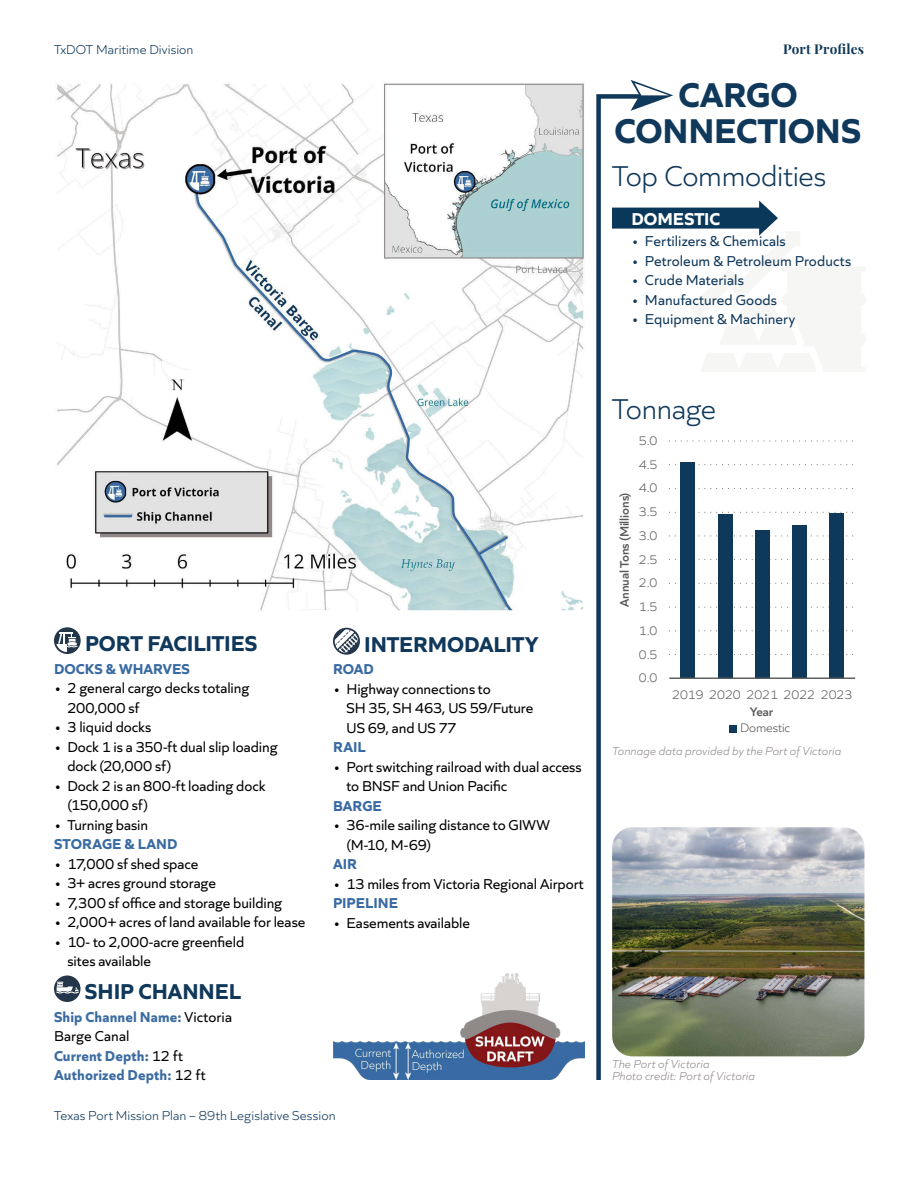
<style>
.page{position:relative;width:918px;height:1188px;background:#fff}
.page>*{position:absolute;margin:0;border:0;box-sizing:border-box;transform-origin:0 0}
.t1{font:700 36px/36px "Quiet Sans";letter-spacing:-.005em;color:#10385a;text-align:center}
.t2{font:300 30px "Quiet Sans";letter-spacing:-.005em;color:#10385a}
.t3{font:700 22.5px "Quiet Sans";letter-spacing:-.005em;color:#10385a}
.t4{font:700 18px "Quiet Sans";color:#fff}
.t5{font:15px/19.5px "Quiet Sans";letter-spacing:-.005em;color:#000}
.t6{font:15px "Quiet Sans";letter-spacing:.005em;color:#10385a}
.t7{font:700 15px/19.5px "Quiet Sans";letter-spacing:.01em;color:#3b6ba2}
.t8{font:700 15px "Quiet Sans";letter-spacing:.005em;color:#396aa2}
.t9{font:300 13.5px "Quiet Sans";letter-spacing:.01em;color:#10385a}
.t10{font:700 13.5px "Playfair Display";letter-spacing:.005em;color:#10385a}
.t11{font:300 12.9px "Quiet Sans";letter-spacing:.005em;color:#595b5b}
.t12{font:600 12.9px "Quiet Sans";letter-spacing:-.01em;color:#595a5a}
.t13{font:300 12.9px "Quiet Sans";letter-spacing:-.005em;color:#595a5a}
.t14{font:italic 300 12px/12px "Quiet Sans";letter-spacing:.01em;color:#918a89}
.s1{font-weight:400;color:#000}
.s2{font-weight:700;color:#396aa2}
</style>
<div class="page">
<svg style="left:54px;top:627px;width:27px;height:27px"></svg>
<svg style="left:56px;top:629px;width:23px;height:23px"></svg>
<svg style="left:56px;top:644px;width:10px;height:8px"></svg>
<svg style="left:58px;top:632px;width:21px;height:15px"></svg>
<div style="left:54px;top:976px;width:26px;height:26px;background:#24364a;border-radius:50%"></div>
<svg style="left:56px;top:982px;width:23px;height:12px"></svg>
<svg style="left:333px;top:628px;width:27px;height:27px"></svg>
<svg style="left:334px;top:628px;width:25px;height:26px"></svg>
<svg style="left:596px;top:94px;width:49px;height:986px"></svg>
<div style="left:612px;top:208px;width:155px;height:21px;background:#0a385a"></div>
<svg style="left:689px;top:201px;width:89px;height:35px"></svg>
<img style="left:333px;top:973px;width:252px;height:107px">
<svg style="left:631px;top:80px;width:42px;height:31px"></svg>
<img style="left:57px;top:83px;width:527px;height:528px">
<img style="left:612px;top:827px;width:252px;height:229px">
<svg style="left:669px;top:441px;width:184px;height:1px"></svg>
<svg style="left:669px;top:464px;width:185px;height:1px"></svg>
<svg style="left:669px;top:488px;width:185px;height:1px"></svg>
<svg style="left:669px;top:512px;width:185px;height:1px"></svg>
<svg style="left:669px;top:536px;width:184px;height:1px"></svg>
<svg style="left:669px;top:559px;width:185px;height:1px"></svg>
<svg style="left:669px;top:583px;width:185px;height:1px"></svg>
<svg style="left:669px;top:607px;width:185px;height:1px"></svg>
<svg style="left:669px;top:630px;width:185px;height:1px"></svg>
<svg style="left:669px;top:654px;width:185px;height:1px"></svg>
<div style="left:829px;top:513px;width:15px;height:165px;background:#0e395a"></div>
<div style="left:792px;top:525px;width:15px;height:153px;background:#0e395a"></div>
<div style="left:755px;top:530px;width:15px;height:148px;background:#0e395a"></div>
<div style="left:718px;top:514px;width:15px;height:164px;background:#0e395a"></div>
<div style="left:681px;top:462px;width:14px;height:216px;background:#0e395a"></div>
<hr style="left:669px;top:678px;width:186px;height:1px;background:#595a5a">
<div style="left:729px;top:725px;width:8px;height:7px;background:#0e395a"></div>
<p class="t9" style="left:54px;top:40px;width:141px">TxDOT Maritime Division</p>
<p class="t10" style="left:783px;top:38px;width:82px">Port Profiles</p>
<h2 class="t1" style="left:615px;top:74px;width:248px">CARGO<br>CONNECTIONS</h2>
<h3 class="t2" style="left:612px;top:155px;width:216px">Top Commodities</h3>
<h4 class="t4" style="left:631px;top:205px;width:90px">DOMESTIC</h4>
<p class="t6" style="left:631px;top:230px;width:156px">• Fertilizers &amp; Chemicals</p>
<p class="t6" style="left:631px;top:250px;width:221px">• Petroleum &amp; Petroleum Products</p>
<p class="t6" style="left:631px;top:269px;width:114px">• Crude Materials</p>
<p class="t6" style="left:631px;top:289px;width:147px">• Manufactured Goods</p>
<p class="t6" style="left:631px;top:308px;width:165px">• Equipment &amp; Machinery</p>
<h3 class="t2" style="left:612px;top:388px;width:105px">Tonnage</h3>
<p class="t11" style="left:639px;top:432px;width:20px">5.0</p>
<p class="t3" style="left:85px;top:626px;width:174px">PORT FACILITIES</p>
<h4 class="t8" style="left:54px;top:657px;width:138px">DOCKS &amp; WHARVES</h4>
<p class="t5" style="left:68px;top:677px;width:183px;text-indent:-14px">• 2 general cargo decks totaling<br>200,000 sf</p>
<p class="t5" style="left:54px;top:716px;width:99px">• 3 liquid docks</p>
<p class="t5" style="left:68px;top:736px;width:212px;text-indent:-14px">• Dock 1 is a 350-ft dual slip loading dock (20,000 sf)</p>
<p class="t5" style="left:68px;top:775px;width:199px;text-indent:-14px">• Dock 2 is an 800-ft loading dock (150,000 sf)</p>
<p class="t5" style="left:54px;top:814px;width:96px">• Turning basin</p>
<h4 class="t8" style="left:54px;top:832px;width:125px">STORAGE &amp; LAND</h4>
<p class="t5" style="left:54px;top:853px;width:146px">• 17,000 sf shed space</p>
<p class="t5" style="left:54px;top:872px;width:163px">• 3+ acres ground storage</p>
<p class="t5" style="left:54px;top:892px;width:230px">• 7,300 sf office and storage building</p>
<p class="t5" style="left:54px;top:911px;width:253px">• 2,000+ acres of land available for lease</p>
<p class="t5" style="left:68px;top:931px;width:178px;text-indent:-14px">• 10- to 2,000-acre greenfield sites available</p>
<h3 class="t3" style="left:85px;top:974px;width:158px">SHIP CHANNEL</h3>
<p class="t7" style="left:54px;top:1005px;width:180px">Ship Channel Name: <span class="s1">Victoria<br>Barge Canal<br></span>Current Depth: <span class="s1">12 ft<br></span>Authorized Depth: <span class="s1">12 ft</span></p>
<p class="t3" style="left:364px;top:627px;width:175px">INTERMODALITY</p>
<h4 class="t8" style="left:333px;top:657px;width:42px">ROAD</h4>
<p class="t5" style="left:346px;top:678px;width:188px;text-indent:-14px">• Highway connections to<br>SH 35, SH 463, US 59/Future<br>US 69, and US 77</p>
<h4 class="t8" style="left:333px;top:735px;width:34px">RAIL</h4>
<p class="t5" style="left:346px;top:756px;width:237px;text-indent:-14px">• Port switching railroad with dual access to BNSF and Union Pacific</p>
<h4 class="t8" style="left:333px;top:794px;width:50px">BARGE</h4>
<p class="t5" style="left:346px;top:814px;width:205px;text-indent:-14px">• 36-mile sailing distance to GIWW (M-10, M-69)</p>
<h4 class="t8" style="left:333px;top:852px;width:26px">AIR</h4>
<p class="t5" style="left:333px;top:873px;width:252px">• 13 miles from Victoria Regional Airport<br><span class="s2">PIPELINE</span></p>
<p class="t5" style="left:333px;top:912px;width:139px">• Easements available</p>
<p class="t9" style="left:54px;top:1106px;width:283px">Texas Port Mission Plan – 89th Legislative Session</p>
<p class="t12" style="left:615px;top:607px;width:116px;rotate:-90deg">Annual Tons (Millions)</p>
<p class="t11" style="left:639px;top:455px;width:20px">4.5</p>
<p class="t11" style="left:639px;top:479px;width:20px">4.0</p>
<p class="t11" style="left:639px;top:503px;width:20px">3.5</p>
<p class="t11" style="left:639px;top:526px;width:20px">3.0</p>
<p class="t11" style="left:639px;top:550px;width:20px">2.5</p>
<p class="t11" style="left:639px;top:574px;width:20px">2.0</p>
<p class="t11" style="left:639px;top:598px;width:20px">1.5</p>
<p class="t11" style="left:639px;top:621px;width:20px">1.0</p>
<p class="t11" style="left:639px;top:645px;width:20px">0.5</p>
<p class="t11" style="left:639px;top:669px;width:20px">0.0</p>
<p class="t11" style="left:672px;top:686px;width:182px">2019 2020 2021 2022 2023</p>
<p class="t13" style="left:740px;top:719px;width:51px">Domestic</p>
<p class="t12" style="left:750px;top:702px;width:25px">Year</p>
<p class="t14" style="left:612px;top:744px;width:231px">Tonnage data provided by the Port of Victoria</p>
<p class="t14" style="left:612px;top:1057px;width:145px">The Port of Victoria<br>Photo credit: Port of Victoria</p>
</div>
